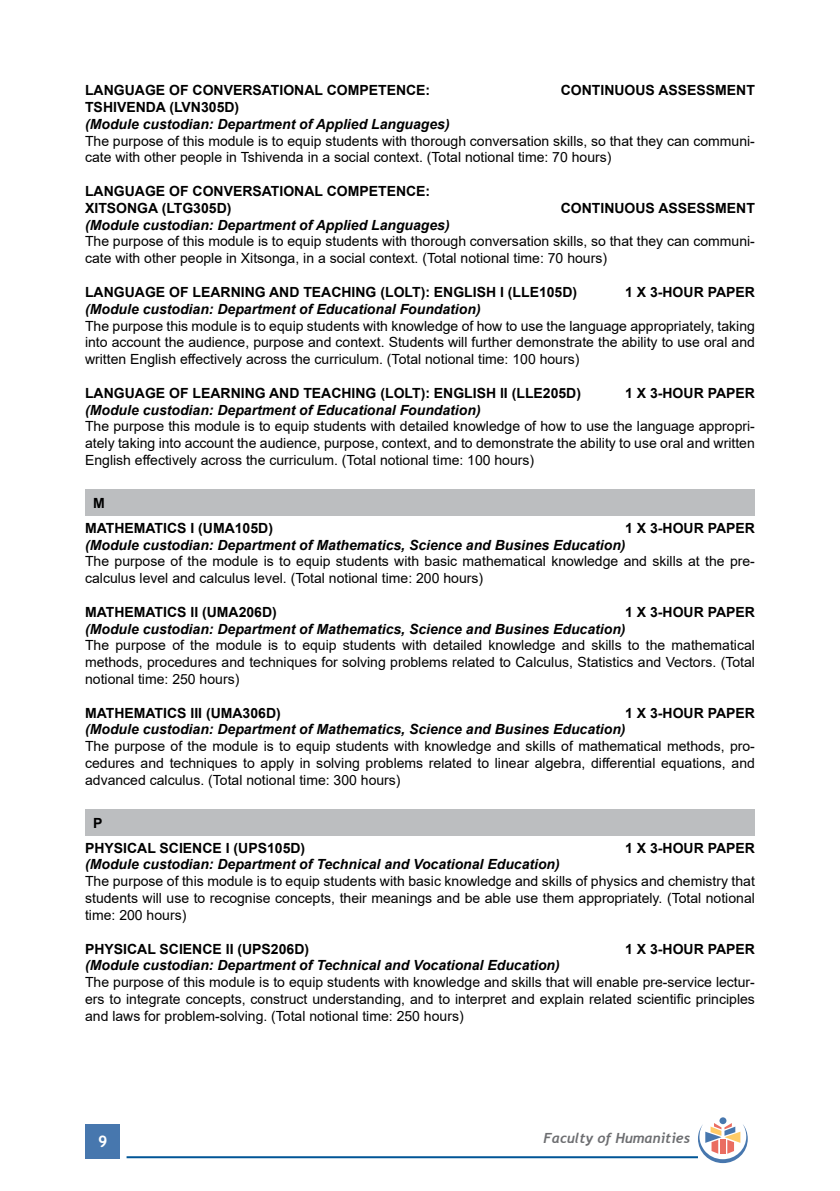
<style>
.page{position:relative;width:840px;height:1191px;background:#fff}
.page>*{position:absolute;margin:0;border:0;box-sizing:border-box;transform-origin:0 0}
.t1{font:700 16px "Trebuchet MS";color:#fff}
.t2{font:14px/16.8px "Arial";color:#000;text-align:justify}
.t3{font:italic 700 14px "Arial";color:#000}
.t4{font:700 14px/24.8px "Arial";color:#000}
.t5{font:italic 700 14px "Trebuchet";color:#6d6e71}
</style>
<div class="page">
<div style="left:86px;top:1124px;width:34px;height:34px;background:#4777ae"></div>
<hr style="left:126px;top:1156px;width:571px;height:2px;background:#005596">
<div style="left:719px;top:1117px;width:7px;height:7px;background:#4777ae;border-radius:50%"></div>
<svg style="left:697px;top:1123px;width:50px;height:40px"></svg>
<div style="left:85px;top:490px;width:669px;height:26px;background:#bcbec0"></div>
<div style="left:85px;top:809px;width:669px;height:27px;background:#bcbec0"></div>
<p class="t4" style="left:85px;top:78px;width:346px">LANGUAGE OF CONVERSATIONAL COMPETENCE:</p>
<p class="t4" style="left:560px;top:78px;width:195px">CONTINUOUS ASSESSMENT</p>
<p class="t4" style="left:85px;top:95px;width:156px">TSHIVENDA (LVN305D)</p>
<p class="t3" style="left:85px;top:115px;width:366px">(Module custodian: Department of Applied Languages)</p>
<p class="t2" style="left:85px;top:132px;width:671px">The purpose of this module is to equip students with thorough conversation skills, so that they can communi&shy;cate with other people in Tshivenda in a social context. (Total notional time: 70 hours)</p>
<p class="t4" style="left:85px;top:183px;width:346px;line-height:16.8px">LANGUAGE OF CONVERSATIONAL COMPETENCE:<br>XITSONGA (LTG305D)</p>
<p class="t4" style="left:560px;top:196px;width:195px">CONTINUOUS ASSESSMENT</p>
<p class="t3" style="left:85px;top:215px;width:366px">(Module custodian: Department of Applied Languages)</p>
<p class="t2" style="left:85px;top:233px;width:671px">The purpose of this module is to equip students with thorough conversation skills, so that they can communi&shy;cate with other people in Xitsonga, in a social context. (Total notional time: 70 hours)</p>
<p class="t4" style="left:85px;top:280px;width:493px">LANGUAGE OF LEARNING AND TEACHING (LOLT): ENGLISH I (LLE105D)</p>
<p class="t4" style="left:624px;top:280px;width:131px">1 X 3-HOUR PAPER</p>
<p class="t3" style="left:85px;top:299px;width:397px">(Module custodian: Department of Educational Foundation)</p>
<p class="t2" style="left:85px;top:317px;width:671px">The purpose this module is to equip students with knowledge of how to use the language appropriately, taking into account the audience, purpose and context. Students will further demonstrate the ability to use oral and written English effectively across the curriculum. (Total notional time: 100 hours)</p>
<p class="t4" style="left:85px;top:380px;width:497px">LANGUAGE OF LEARNING AND TEACHING (LOLT): ENGLISH II (LLE205D)</p>
<p class="t4" style="left:624px;top:380px;width:131px">1 X 3-HOUR PAPER</p>
<p class="t3" style="left:85px;top:400px;width:397px">(Module custodian: Department of Educational Foundation)</p>
<p class="t2" style="left:85px;top:418px;width:671px">The purpose this module is to equip students with detailed knowledge of how to use the language appropri&shy;ately taking into account the audience, purpose, context, and to demonstrate the ability to use oral and written English effectively across the curriculum. (Total notional time: 100 hours)</p>
<p class="t4" style="left:85px;top:491px;width:189px;text-indent:8px">M<br>MATHEMATICS I (UMA105D)</p>
<p class="t4" style="left:624px;top:515px;width:131px">1 X 3-HOUR PAPER</p>
<p class="t3" style="left:85px;top:535px;width:541px">(Module custodian: Department of Mathematics, Science and Busines Education)</p>
<p class="t2" style="left:85px;top:553px;width:671px">The purpose of the module is to equip students with basic mathematical knowledge and skills at the pre&shy;calculus level and calculus level. (Total notional time: 200 hours)</p>
<p class="t4" style="left:85px;top:599px;width:193px">MATHEMATICS II (UMA206D)</p>
<p class="t4" style="left:624px;top:599px;width:131px">1 X 3-HOUR PAPER</p>
<p class="t3" style="left:85px;top:619px;width:541px">(Module custodian: Department of Mathematics, Science and Busines Education)</p>
<p class="t2" style="left:85px;top:637px;width:671px">The purpose of the module is to equip students with detailed knowledge and skills to the mathematical methods, procedures and techniques for solving problems related to Calculus, Statistics and Vectors. (Total notional time: 250 hours)</p>
<p class="t4" style="left:85px;top:700px;width:197px">MATHEMATICS III (UMA306D)</p>
<p class="t4" style="left:624px;top:700px;width:131px">1 X 3-HOUR PAPER</p>
<p class="t3" style="left:85px;top:720px;width:541px">(Module custodian: Department of Mathematics, Science and Busines Education)</p>
<p class="t2" style="left:85px;top:738px;width:671px">The purpose of the module is to equip students with knowledge and skills of mathematical methods, pro&shy;cedures and techniques to apply in solving problems related to linear algebra, differential equations, and advanced calculus. (Total notional time: 300 hours)</p>
<p class="t4" style="left:85px;top:810px;width:221px;text-indent:8px">P<br>PHYSICAL SCIENCE I (UPS105D)</p>
<p class="t4" style="left:624px;top:835px;width:131px">1 X 3-HOUR PAPER</p>
<p class="t3" style="left:85px;top:855px;width:476px">(Module custodian: Department of Technical and Vocational Education)</p>
<p class="t2" style="left:85px;top:873px;width:671px">The purpose of this module is to equip students with basic knowledge and skills of physics and chemistry that students will use to recognise concepts, their meanings and be able use them appropriately. (Total notional time: 200 hours)</p>
<p class="t4" style="left:85px;top:936px;width:225px">PHYSICAL SCIENCE II (UPS206D)</p>
<p class="t4" style="left:624px;top:936px;width:131px">1 X 3-HOUR PAPER</p>
<p class="t3" style="left:85px;top:956px;width:476px">(Module custodian: Department of Technical and Vocational Education)</p>
<p class="t2" style="left:85px;top:973px;width:671px">The purpose of this module is to equip students with knowledge and skills that will enable pre-service lectur&shy;ers to integrate concepts, construct understanding, and to interpret and explain related scientific principles and laws for problem-solving. (Total notional time: 250 hours)</p>
<p class="t1" style="left:98px;top:1131px;width:11px">9</p>
<p class="t5" style="left:543px;top:1129px;width:148px">Faculty of Humanities</p>
</div>
